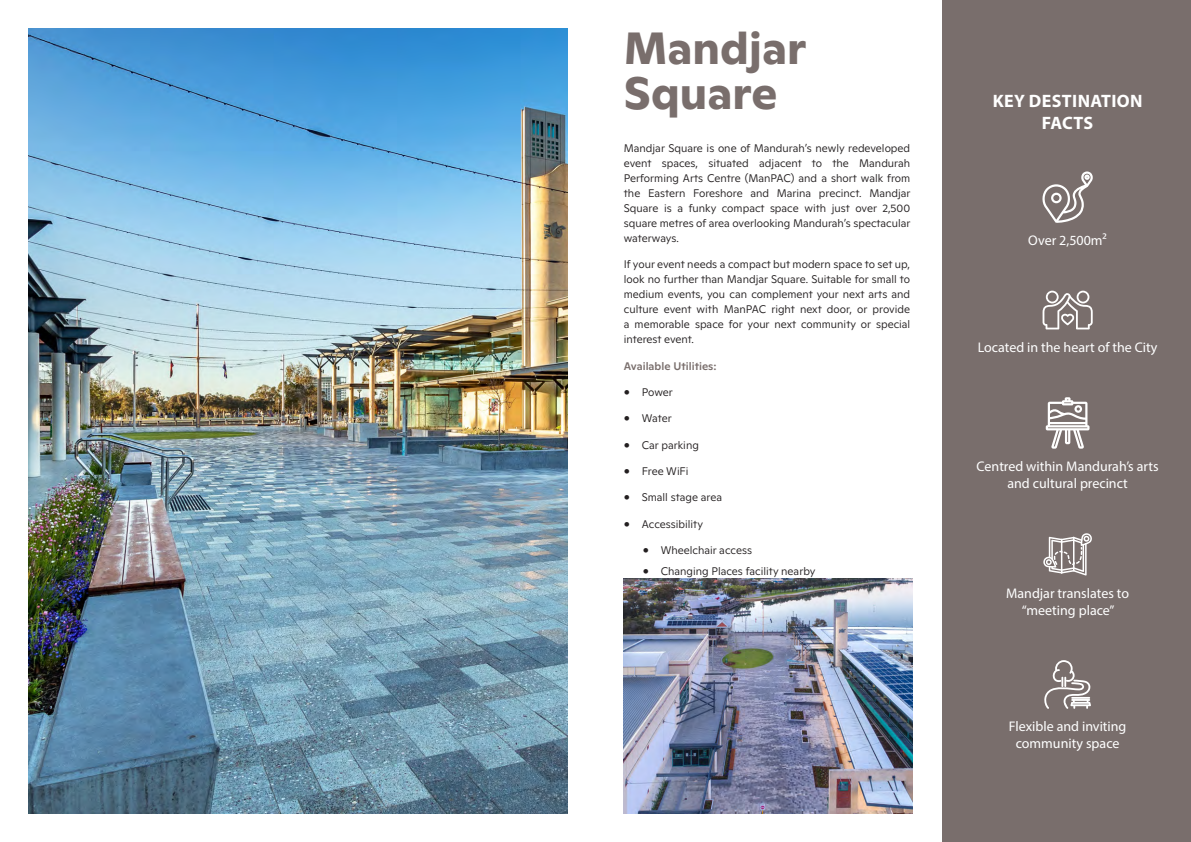
<style>
.page{position:relative;width:1191px;height:842px;background:#fff}
.page>*{position:absolute;margin:0;border:0;box-sizing:border-box;transform-origin:0 0}
.Page_Title{font:700 45px/44.7px "Ginto Normal";color:#796e6c}
.t1{font:700 18px/21.6px "Myriad Pro";letter-spacing:.02em;color:#fff;text-align:center}
.t2{font:14px/16.8px "Myriad Pro";color:#fff;text-align:center}
.Body{font:300 11px/15px "Ginto Normal";color:#231f20;text-align:justify}
.Body-2{font:500 11px "Ginto Normal";color:#796e6c}
</style>
<div class="page">
<img style="left:28px;top:28px;width:539px;height:786px">
<div style="left:943px;top:0;width:248px;height:842px;background:#796e6c"></div>
<svg style="left:1042px;top:171px;width:51px;height:52px"></svg>
<svg style="left:1042px;top:291px;width:50px;height:38px"></svg>
<svg style="left:1045px;top:397px;width:44px;height:52px"></svg>
<svg style="left:1043px;top:533px;width:49px;height:42px"></svg>
<svg style="left:1044px;top:660px;width:47px;height:49px"></svg>
<img style="left:623px;top:578px;width:290px;height:236px">
<p class="Page_Title" style="left:624px;top:22px;width:184px">Mandjar<br>Square</p>
<p class="Body" style="left:624px;top:140px;width:288px">Mandjar Square is one of Mandurah’s newly redeveloped event spaces, situated adjacent to the Mandurah Performing Arts Centre (ManPAC) and a short walk from the Eastern Foreshore and Marina precinct. Mandjar Square is a funky compact space with just over 2,500 square metres of area overlooking Mandurah’s spectacular waterways.</p>
<p class="Body" style="left:624px;top:256px;width:288px">If your event needs a compact but modern space to set up, look no further than Mandjar Square. Suitable for small to medium events, you can complement your next arts and culture event with ManPAC right next door, or provide a memorable space for your next community or special interest event.</p>
<p class="Body-2" style="left:624px;top:358px;width:94px">Available Utilities:</p>
<p class="Body" style="left:624px;top:384px;width:51px">• Power</p>
<p class="Body" style="left:624px;top:410px;width:49px">• Water</p>
<p class="Body" style="left:624px;top:437px;width:77px">• Car parking</p>
<p class="Body" style="left:624px;top:463px;width:66px">• Free WiFi</p>
<p class="Body" style="left:624px;top:489px;width:100px">• Small stage area</p>
<p class="Body" style="left:624px;top:516px;width:81px">• Accessibility</p>
<p class="Body" style="left:642px;top:542px;width:111px">• Wheelchair access</p>
<p class="Body" style="left:642px;top:563px;width:174px">• Changing Places facility nearby</p>
<p class="t1" style="left:992px;top:90px;width:151px">KEY DESTINATION<br>FACTS</p>
<p class="t2" style="left:1028px;top:232px;width:80px">Over 2,500m²</p>
<p class="t2" style="left:977px;top:339px;width:181px">Located in the heart of the City</p>
<p class="t2" style="left:976px;top:458px;width:183px">Centred within Mandurah’s arts and cultural precinct</p>
<p class="t2" style="left:1006px;top:585px;width:124px">Mandjar translates to “meeting place”</p>
<p class="t2" style="left:1008px;top:718px;width:119px">Flexible and inviting community space</p>
</div>
